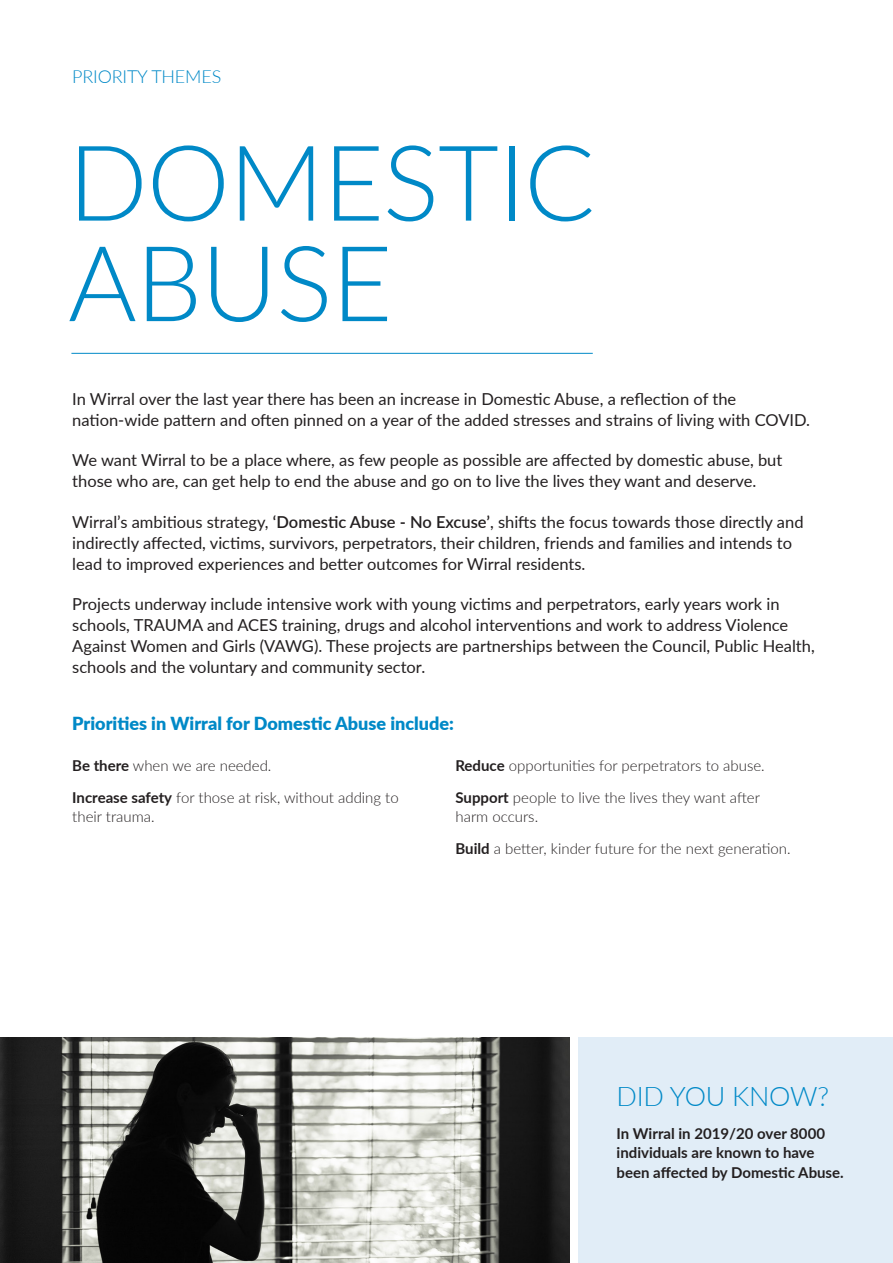
<style>
.page{position:relative;width:893px;height:1263px;background:#fff}
.page>*{position:absolute;margin:0;border:0;box-sizing:border-box;transform-origin:0 0}
.t1{font:300 105px "Lato";letter-spacing:-.01em;color:#0089c7}
.t2{font:300 27px "Lato";letter-spacing:-.01em;color:#0089c7}
.t3{font:900 18px "Lato";color:#0089c7}
.t4{font:300 18px "Lato";letter-spacing:-.01em;color:#0089c7}
.t5{font:16.5px/21px "Lato";color:#231f20}
.t6{font:300 15px "Lato";color:#231f20}
.t7{font:700 15px/19.5px "Lato";color:#231f20}
.s1{font-weight:600}
.s2{font-weight:700}
</style>
<div class="page">
<div style="left:578px;top:1037px;width:315px;height:226px;background:#e1edf7"></div>
<hr style="left:71px;top:353px;width:522px;height:1px;background:#0089c7">
<img style="left:0;top:1037px;width:570px;height:226px">
<p class="t4" style="left:72px;top:64px;width:151px">PRIORITY THEMES</p>
<p class="t1" style="left:68px;top:110px;width:528px">DOMESTIC</p>
<p class="t1" style="left:68px;top:210px;width:326px">ABUSE</p>
<p class="t5" style="left:72px;top:387px;width:666px">In Wirral over the last year there has been an increase in Domestic Abuse, a reflection of the</p>
<p class="t5" style="left:72px;top:408px;width:739px">nation-wide pattern and often pinned on a year of the added stresses and strains of living with COVID.</p>
<p class="t5" style="left:72px;top:449px;width:712px">We want Wirral to be a place where, as few people as possible are affected by domestic abuse, but those who are, can get help to end the abuse and go on to live the lives they want and deserve.</p>
<p class="t5" style="left:72px;top:510px;width:733px">Wirral’s ambitious strategy, <span class="s1">‘Domestic Abuse - No Excuse’</span>, shifts the focus towards those directly and indirectly affected, victims, survivors, perpetrators, their children, friends and families and intends to lead to improved experiences and better outcomes for Wirral residents.</p>
<p class="t5" style="left:72px;top:593px;width:744px">Projects underway include intensive work with young victims and perpetrators, early years work in schools, TRAUMA and ACES training, drugs and alcohol interventions and work to address Violence Against Women and Girls (VAWG). These projects are partnerships between the Council, Public Health, schools and the voluntary and community sector.</p>
<p class="t3" style="left:72px;top:710px;width:383px">Priorities in Wirral for Domestic Abuse include:</p>
<p class="t6" style="left:72px;top:755px;width:201px"><span class="s2">Be there</span> when we are needed.</p>
<p class="t6" style="left:72px;top:787px;width:328px"><span class="s2">Increase safety</span> for those at risk, without adding to</p>
<p class="t6" style="left:72px;top:806px;width:84px">their trauma.</p>
<p class="t6" style="left:455px;top:755px;width:311px"><span class="s2">Reduce</span> opportunities for perpetrators to abuse.</p>
<p class="t6" style="left:455px;top:787px;width:306px"><span class="s2">Support</span> people to live the lives they want after</p>
<p class="t6" style="left:455px;top:806px;width:84px">harm occurs.</p>
<p class="t6" style="left:455px;top:838px;width:337px"><span class="s2">Build</span> a better, kinder future for the next generation.</p>
<p class="t2" style="left:617px;top:1078px;width:214px">DID YOU KNOW?</p>
<p class="t7" style="left:617px;top:1123px;width:210px">In Wirral in 2019/20 over 8000 individuals are known to have</p>
<p class="t7" style="left:617px;top:1162px;width:229px">been affected by Domestic Abuse.</p>
</div>
